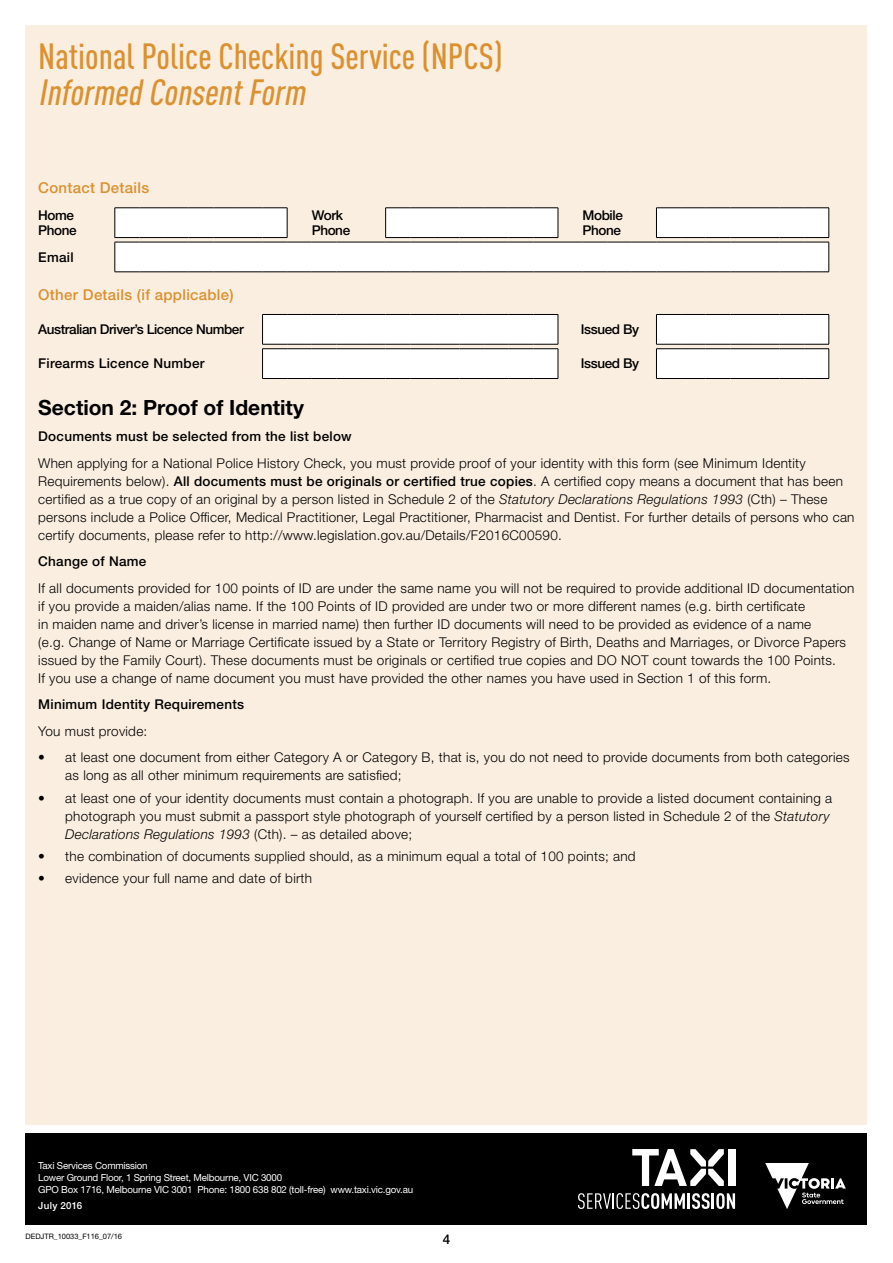
<style>
.page{position:relative;width:893px;height:1263px;background:#fff}
.page>*{position:absolute;margin:0;border:0;box-sizing:border-box;transform-origin:0 0}
.t1{font:500 36px "DIN Cond";color:#db9130}
.t2{font:italic 500 36px "DIN Cond";color:#db9130}
.t3{font:700 21px "Helvetica Neue LT Std";color:#000}
.t4{font:500 15px "Helvetica Neue LT Std";letter-spacing:.02em;color:#db9130}
.t5{font:300 13.5px/18px "Helvetica Neue LT Std";letter-spacing:.02em;color:#000}
.t6{font:500 13.5px "Helvetica Neue LT Std";letter-spacing:.02em;color:#000}
.t7{font:500 13.5px/15px "Helvetica Neue LT Std";letter-spacing:-.03em;color:#000}
.t8{font:9.75px/11.7px "Helvetica Neue LT Std";letter-spacing:-.02em;color:#fff}
.t9{font:500 9.75px "Helvetica Neue LT Std";letter-spacing:.03em;color:#fff}
.t10{font:7.5px "Helvetica Neue LT Std";color:#000}
.s1{font-weight:500}
.s2{font-style:italic}
</style>
<div class="page">
<div style="left:26px;top:26px;width:841px;height:1099px;background:#faeee0"></div>
<div style="left:26px;top:1133px;width:841px;height:92px;background:#000"></div>
<svg style="left:765px;top:1163px;width:81px;height:46px"></svg>
<svg style="left:632px;top:1149px;width:92px;height:37px"></svg>
<div style="left:728px;top:1149px;width:7px;height:37px;background:#fff"></div>
<svg style="left:578px;top:1193px;width:107px;height:16px"></svg>
<hr style="left:687px;top:1193px;width:3px;height:16px;background:#fff">
<svg style="left:692px;top:1193px;width:43px;height:16px"></svg>
<div style="left:116px;top:243px;width:712px;height:29px;background:#fff"></div>
<hr style="left:115px;top:242px;width:1px;height:30px;background:#000">
<svg style="left:115px;top:208px;width:714px;height:35px"></svg>
<hr style="left:828px;top:242px;width:1px;height:30px;background:#000">
<svg style="left:115px;top:272px;width:714px;height:1px"></svg>
<svg style="left:262px;top:314px;width:567px;height:65px"></svg>
<h1 class="t1" style="left:38px;top:35px;width:466px">National Police Checking Service (NPCS)</h1>
<h1 class="t2" style="left:38px;top:71px;width:276px">Informed ConsentForm</h1>
<p class="t4" style="left:38px;top:179px;width:112px">Contact Details</p>
<p class="t7" style="left:38px;top:208px;width:40px">Home<br>Phone</p>
<p class="t7" style="left:312px;top:208px;width:40px">Work<br>Phone</p>
<p class="t7" style="left:583px;top:208px;width:42px">Mobile<br>Phone</p>
<p class="t6" style="left:38px;top:249px;width:37px">Email</p>
<p class="t4" style="left:38px;top:285px;width:197px">Other Details (if applicable)</p>
<p class="t7" style="left:38px;top:322px;width:207px">Australian Driver’s Licence Number</p>
<p class="t7" style="left:581px;top:322px;width:60px">Issued By</p>
<p class="t6" style="left:38px;top:356px;width:168px">Firearms Licence Number</p>
<p class="t7" style="left:581px;top:356px;width:60px">Issued By</p>
<h2 class="t3" style="left:38px;top:394px;width:267px">Section 2: Proof of Identity</h2>
<p class="t6" style="left:38px;top:429px;width:315px">Documents must be selected from the list below</p>
<p class="t5" style="left:38px;top:454px;width:818px">When applying for a National Police History Check, you must provide proof of your identity with this form (see Minimum Identity Requirements below). <span class="s1">All documents must be originals or certified true copies</span>. A certified copy means a document that has been certified as a true copy of an original by a person listed in Schedule 2 of the <span class="s2">Statutory Declarations Regulations 1993</span> (Cth) – These persons include a Police Officer, Medical Practitioner, Legal Practitioner, Pharmacist and Dentist. For further details of persons who can certify documents, please refer to http://www.legislation.gov.au/Details/F2016C00590.</p>
<p class="t6" style="left:38px;top:553px;width:110px">Change of Name</p>
<p class="t5" style="left:38px;top:579px;width:818px">If all documents provided for 100 points of ID are under the same name you will not be required to provide additional ID documentation if you provide a maiden/alias name. If the 100 Points of ID provided are under two or more different names (e.g. birth certificate<br>in maiden name and driver’s license in married name) then further ID documents will need to be provided as evidence of a name<br>(e.g. Change of Name or Marriage Certificate issued by a State or Territory Registry of Birth, Deaths and Marriages, or Divorce Papers issued by the Family Court). These documents must be originals or certified true copies and DO NOT count towards the 100 Points.<br>If you use a change of name document you must have provided the other names you have used in Section 1 of this form.</p>
<p class="t6" style="left:38px;top:696px;width:207px">Minimum Identity Requirements</p>
<p class="t5" style="left:38px;top:722px;width:111px">You must provide:</p>
<p class="t5" style="left:65px;top:748px;width:786px;text-indent:-27px">• at least one document from either Category A or Category B, that is, you do not need to provide documents from both categories as long as all other minimum requirements are satisfied;</p>
<p class="t5" style="left:65px;top:788px;width:768px;text-indent:-27px">• at least one of your identity documents must contain a photograph. If you are unable to provide a listed document containing a photograph you must submit a passport style photograph of yourself certified by a person listed in Schedule 2 of the <span class="s2">Statutory<br>Declarations Regulations 1993</span> (Cth). – as detailed above;</p>
<p class="t5" style="left:38px;top:847px;width:599px">• the combination of documents supplied should, as a minimum equal a total of 100 points; and</p>
<p class="t5" style="left:38px;top:869px;width:275px">• evidence your full name and date of birth</p>
<p class="t8" style="left:38px;top:1160px;width:376px">Taxi Services Commission<br>Lower Ground Floor, 1 Spring Street, Melbourne, VIC 3000<br>GPO Box 1716, Melbourne VIC 3001 Phone: 1800 638 802 (toll-free) www.taxi.vic.gov.au</p>
<p class="t9" style="left:38px;top:1199px;width:46px">July 2016</p>
<p class="t10" style="left:26px;top:1231px;width:98px">DEDJTR_10033_F116_07/16</p>
<p class="t6" style="left:443px;top:1231px;width:9px">4</p>
</div>
